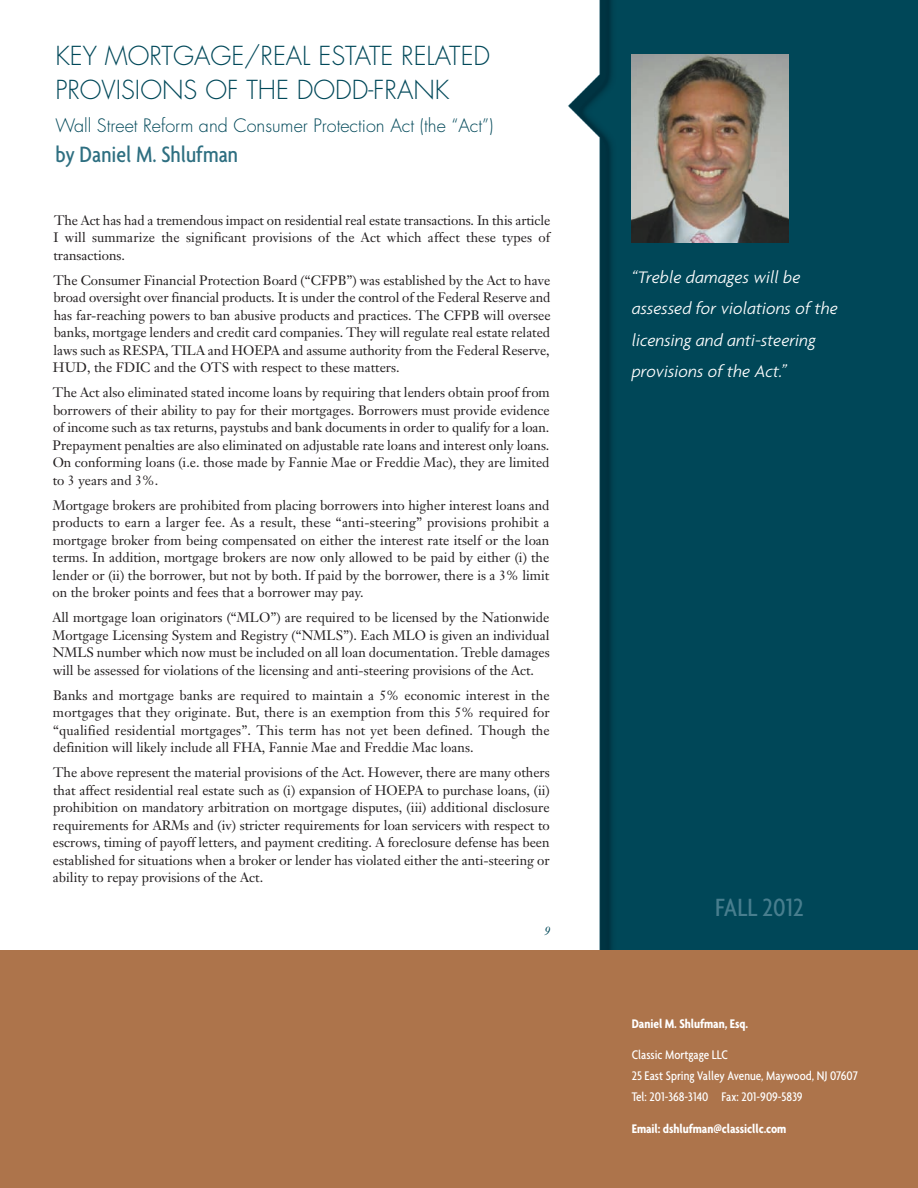
<style>
.page{position:relative;width:918px;height:1188px;background:#fff}
.page>*{position:absolute;margin:0;border:0;box-sizing:border-box;transform-origin:0 0}
.t1{font:500 condensed 27px "Agenda";color:#487e8e}
.t2{font:300 25.5px/33.5px "Futura";color:#004859}
.t3{font:500 condensed 24px "Agenda";color:#2e6f81}
.t4{font:italic 300 18px/31.5px "Agenda";color:#fff}
.t5{font:300 18px "Futura";color:#004859}
.t6{font:13.5px/17.5px "Janson Text";color:#231f20;text-align:justify}
.t7{font:500 condensed 13.5px/21px "Agenda";color:#fff}
.t8{font:700 condensed 13.5px "Agenda";letter-spacing:-.005em;color:#fff}
.t9{font:italic 12px "Janson Text";color:#004859}
</style>
<div class="page">
<img style="left:568px;top:0;width:350px;height:950px">
<div style="left:0;top:950px;width:918px;height:238px;background:#ad744b"></div>
<img style="left:632px;top:54px;width:156px;height:189px">
<h2 class="t2" style="left:55px;top:41px;width:436px">KEY MORTGAGE/REAL ESTATE RELATED<br>PROVISIONS OF THE DODD-FRANK</h2>
<h3 class="t5" style="left:55px;top:117px;width:440px">Wall Street Reform and Consumer Protection Act (the “Act”)</h3>
<h3 class="t3" style="left:55px;top:139px;width:184px">by Daniel M. Shlufman</h3>
<p class="t6" style="left:53px;top:213px;width:498px">The Act has had a tremendous impact on residential real estate transactions. In this article I will summarize the significant provisions of the Act which affect these types of transactions.</p>
<p class="t6" style="left:53px;top:273px;width:499px">The Consumer Financial Protection Board (“CFPB”) was established by the Act to have broad oversight over financial products. It is under the control of the Federal Reserve and has far-reaching powers to ban abusive products and practices. The CFPB will oversee banks, mortgage lenders and credit card companies. They will regulate real estate related laws such as RESPA, TILA and HOEPA and assume authority from the Federal Reserve, HUD, the FDIC and the OTS with respect to these matters.</p>
<p class="t6" style="left:53px;top:385px;width:499px">The Act also eliminated stated income loans by requiring that lenders obtain proof from borrowers of their ability to pay for their mortgages. Borrowers must provide evidence of income such as tax returns, paystubs and bank documents in order to qualify for a loan.<br>Prepayment penalties are also eliminated on adjustable rate loans and interest only loans.<br>On conforming loans (i.e. those made by Fannie Mae or Freddie Mac), they are limited to 3 years and 3%.</p>
<p class="t6" style="left:53px;top:498px;width:498px">Mortgage brokers are prohibited from placing borrowers into higher interest loans and products to earn a larger fee. As a result, these “anti-steering” provisions prohibit a mortgage broker from being compensated on either the interest rate itself or the loan terms. In addition, mortgage brokers are now only allowed to be paid by either (i) the lender or (ii) the borrower, but not by both. If paid by the borrower, there is a 3% limit on the broker points and fees that a borrower may pay.</p>
<p class="t6" style="left:53px;top:610px;width:499px">All mortgage loan originators (“MLO”) are required to be licensed by the Nationwide Mortgage Licensing System and Registry (“NMLS”). Each MLO is given an individual NMLS number which now must be included on all loan documentation. Treble damages will be assessed for violations of the licensing and anti-steering provisions of the Act.</p>
<p class="t6" style="left:53px;top:688px;width:498px">Banks and mortgage banks are required to maintain a 5% economic interest in the mortgages that they originate. But, there is an exemption from this 5% required for “qualified residential mortgages”. This term has not yet been defined. Though the definition will likely include all FHA, Fannie Mae and Freddie Mac loans.</p>
<p class="t6" style="left:53px;top:765px;width:498px">The above represent the material provisions of the Act. However, there are many others that affect residential real estate such as (i) expansion of HOEPA to purchase loans, (ii) prohibition on mandatory arbitration on mortgage disputes, (iii) additional disclosure requirements for ARMs and (iv) stricter requirements for loan servicers with respect to escrows, timing of payoff letters, and payment crediting. A foreclosure defense has been established for situations when a broker or lender has violated either the anti-steering or ability to repay provisions of the Act.</p>
<p class="t9" style="left:544px;top:927px;width:8px">9</p>
<h3 class="t4" style="left:632px;top:261px;width:208px">“Treble damages will be assessed for violations of the licensing and anti-steering provisions of the Act.”</h3>
<h1 class="t1" style="left:715px;top:891px;width:90px">FALL 2012</h1>
<p class="t8" style="left:632px;top:1015px;width:118px">Daniel M. Shlufman, Esq.</p>
<p class="t7" style="left:632px;top:1044px;width:228px">Classic Mortgage LLC<br>25 East Spring Valley Avenue, Maywood, NJ 07607<br>Tel: 201-368-3140 Fax: 201-909-5839</p>
<p class="t8" style="left:632px;top:1121px;width:156px">Email: dshlufman@classicllc.com</p>
</div>
